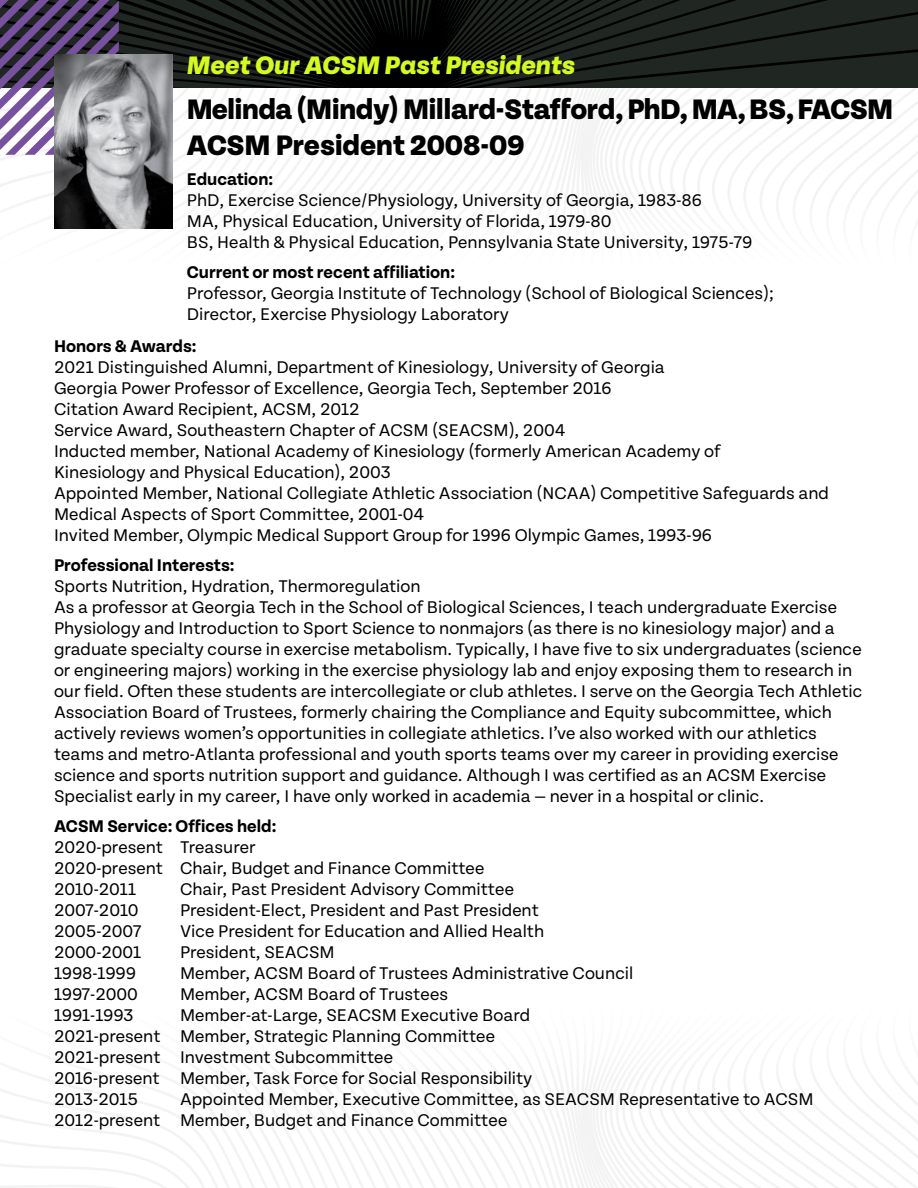
<style>
.page{position:relative;width:918px;height:1188px;background:#fff}
.page>*{position:absolute;margin:0;border:0;box-sizing:border-box;transform-origin:0 0}
.t1{font:800 30px/36px "Tenon";color:#000}
.t2{font:italic 800 27px "Tenon";color:#d4fa21}
.t3{font:18px/21px "Tenon";color:#000}
.t4{font:700 18px "Tenon";color:#000}
</style>
<div class="page">
<svg style="left:0;top:1075px;width:918px;height:113px"></svg>
<svg style="left:0;top:155px;width:918px;height:47px"></svg>
<svg style="left:0;top:0;width:918px;height:155px"></svg>
<img style="left:54px;top:54px;width:119px;height:175px">
<h2 class="t2" style="left:187px;top:51px;width:390px">Meet Our ACSM Past Presidents</h2>
<h1 class="t1" style="left:187px;top:92px;width:708px">Melinda (Mindy) Millard-Stafford, PhD, MA, BS, FACSM<br>ACSM President 2008-09</h1>
<p class="t4" style="left:187px;top:170px;width:88px">Education:</p>
<p class="t3" style="left:187px;top:190px;width:567px">PhD, Exercise Science/Physiology, University of Georgia, 1983-86<br>MA, Physical Education, University of Florida, 1979-80<br>BS, Health &amp; Physical Education, Pennsylvania State University, 1975-79</p>
<p class="t4" style="left:187px;top:263px;width:270px">Current or most recent affiliation:</p>
<p class="t3" style="left:187px;top:283px;width:588px">Professor, Georgia Institute of Technology (School of Biological Sciences);<br>Director, Exercise Physiology Laboratory</p>
<p class="t4" style="left:54px;top:336px;width:144px">Honors &amp; Awards:</p>
<p class="t3" style="left:54px;top:357px;width:776px">2021 Distinguished Alumni, Department of Kinesiology, University of Georgia<br>Georgia Power Professor of Excellence, Georgia Tech, September 2016<br>Citation Award Recipient, ACSM, 2012<br>Service Award, Southeastern Chapter of ACSM (SEACSM), 2004<br>Inducted member, National Academy of Kinesiology (formerly American Academy of<br>Kinesiology and Physical Education), 2003<br>Appointed Member, National Collegiate Athletic Association (NCAA) Competitive Safeguards and Medical Aspects of Sport Committee, 2001-04<br>Invited Member, Olympic Medical Support Group for 1996 Olympic Games, 1993-96</p>
<p class="t4" style="left:54px;top:555px;width:182px">Professional Interests:</p>
<p class="t3" style="left:54px;top:576px;width:810px">Sports Nutrition, Hydration, Thermoregulation<br>As a professor at Georgia Tech in the School of Biological Sciences, I teach undergraduate Exercise Physiology and Introduction to Sport Science to nonmajors (as there is no kinesiology major) and a graduate specialty course in exercise metabolism. Typically, I have five to six undergraduates (science or engineering majors) working in the exercise physiology lab and enjoy exposing them to research in our field. Often these students are intercollegiate or club athletes. I serve on the Georgia Tech Athletic Association Board of Trustees, formerly chairing the Compliance and Equity subcommittee, which actively reviews women’s opportunities in collegiate athletics. I’ve also worked with our athletics teams and metro-Atlanta professional and youth sports teams over my career in providing exercise science and sports nutrition support and guidance. Although I was certified as an ACSM Exercise Specialist early in my career, I have only worked in academia — never in a hospital or clinic.</p>
<p class="t4" style="left:54px;top:816px;width:224px">ACSM Service: Offices held:</p>
<p class="t3" style="left:54px;top:837px;width:432px">2020-present Treasurer<br>2020-present Chair, Budget and Finance Committee<br>2010-2011</p>
<p class="t3" style="left:180px;top:879px;width:336px">Chair, Past President Advisory Committee</p>
<p class="t3" style="left:54px;top:900px;width:86px">2007-2010</p>
<p class="t3" style="left:180px;top:900px;width:360px">President-Elect, President and Past President</p>
<p class="t3" style="left:54px;top:921px;width:89px">2005-2007</p>
<p class="t3" style="left:180px;top:921px;width:366px">Vice President for Education and Allied Health</p>
<p class="t3" style="left:54px;top:942px;width:89px">2000-2001</p>
<p class="t3" style="left:180px;top:942px;width:156px">President, SEACSM</p>
<p class="t3" style="left:54px;top:963px;width:84px">1998-1999</p>
<p class="t3" style="left:180px;top:963px;width:455px">Member, ACSM Board of Trustees Administrative Council</p>
<p class="t3" style="left:54px;top:984px;width:85px">1997-2000</p>
<p class="t3" style="left:180px;top:984px;width:270px">Member, ACSM Board of Trustees</p>
<p class="t3" style="left:54px;top:1005px;width:81px">1991-1993</p>
<p class="t3" style="left:54px;top:1005px;width:480px;text-indent:126px">Member-at-Large, SEACSM Executive Board 2021-present Member, Strategic Planning Committee 2021-present Investment Subcommittee<br>2016-present Member, Task Force for Social Responsibility 2013-2015</p>
<p class="t3" style="left:54px;top:1089px;width:761px;text-indent:126px">Appointed Member, Executive Committee, as SEACSM Representative to ACSM<br>2012-present Member, Budget and Finance Committee</p>
</div>
